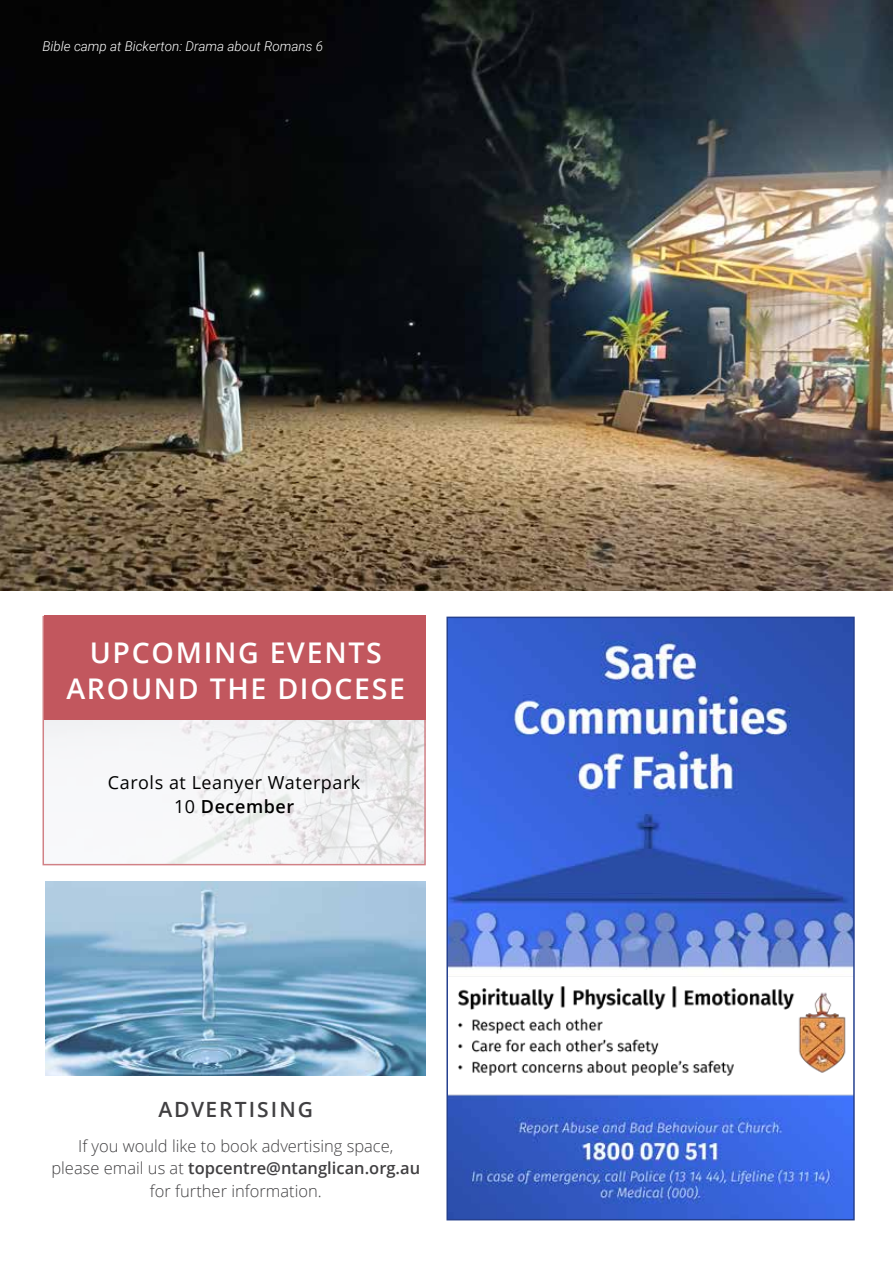
<style>
.page{position:relative;width:893px;height:1263px;background:#fff}
.page>*{position:absolute;margin:0;border:0;box-sizing:border-box;transform-origin:0 0}
.t1{font:600 28.5px/36px "Open Sans";letter-spacing:.06em;color:#fff;text-align:center}
.t2{font:600 21px "Open Sans";letter-spacing:.1em;color:#414042}
.t3{font:18px/24px "Open Sans";letter-spacing:.03em;color:#000;text-align:center}
.t4{font:300 16.5px/22.5px "Open Sans";color:#414042;text-align:center}
.t5{font:italic 300 13.5px "Roboto";color:#fff}
.s1{font-weight:600}
</style>
<div class="page">
<img style="left:46px;top:720px;width:377px;height:142px">
<div style="left:43px;top:616px;width:383px;height:249px;border:2px solid #c2575e"></div>
<div style="left:44px;top:616px;width:382px;height:104px;background:#c2575e"></div>
<img style="left:449px;top:620px;width:403px;height:597px">
<div style="left:446px;top:617px;width:409px;height:603px;border:2px solid #25408f"></div>
<img style="left:0;top:0;width:893px;height:590px">
<img style="left:46px;top:881px;width:380px;height:195px">
<p class="t5" style="left:43px;top:36px;width:282px">Bible camp at Bickerton: Drama about Romans 6</p>
<h1 class="t1" style="left:66px;top:634px;width:340px">UPCOMING EVENTS<br>AROUND THE DIOCESE</h1>
<p class="t3" style="left:108px;top:770px;width:254px">Carols at Leanyer Waterpark<br>10 <span class="s1">December</span></p>
<p class="t2" style="left:158px;top:1095px;width:156px">ADVERTISING</p>
<p class="t4" style="left:51px;top:1134px;width:370px">If you would like to book advertising space,<br>please email us at <span class="s1">topcentre@ntanglican.org.au </span>for further information.</p>
</div>
